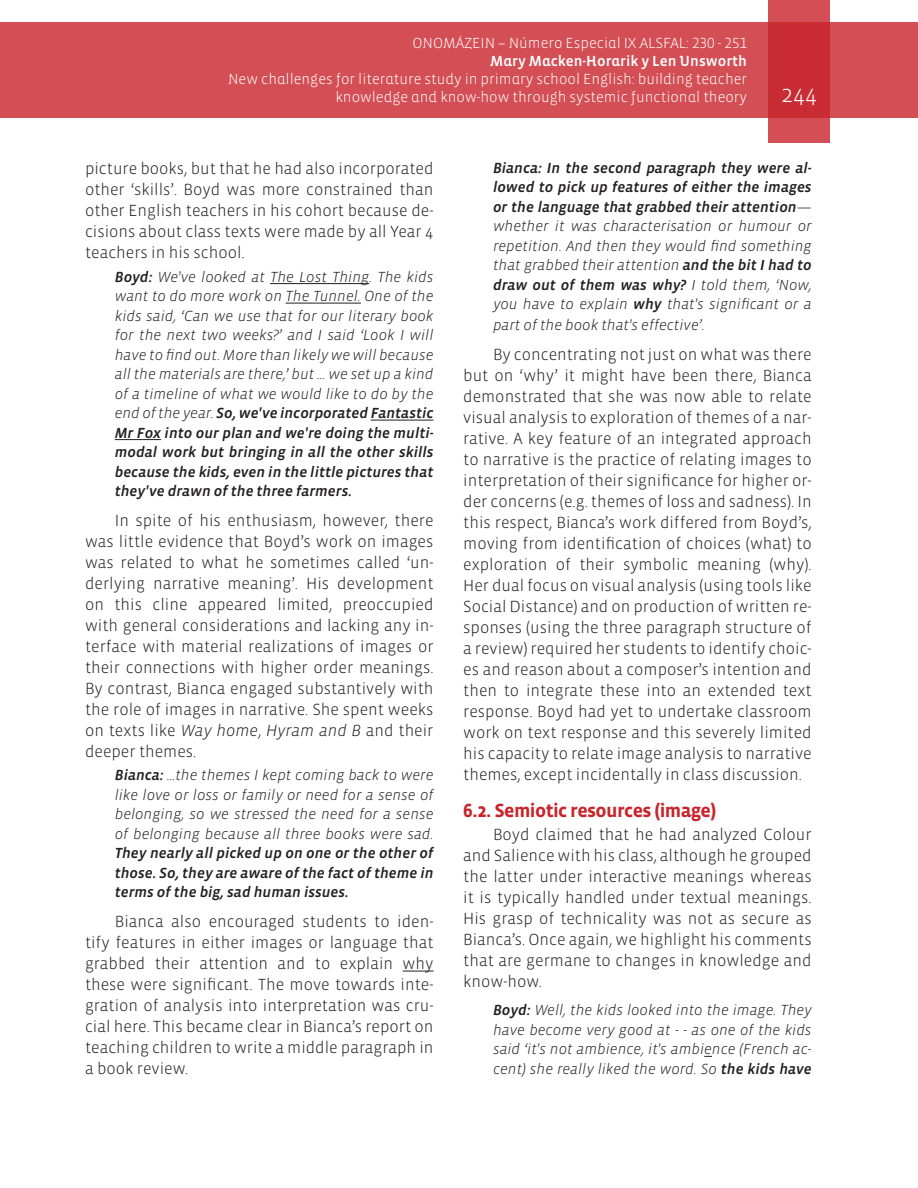
<style>
.page{position:relative;width:918px;height:1188px;background:#fff}
.page>*{position:absolute;margin:0;border:0;box-sizing:border-box;transform-origin:0 0}
.t1{font:300 24px "Vista Sans";color:#fff}
.t2{font:700 19.5px "Vista Sans";letter-spacing:-.03em;color:#c8242b}
.Textos{font:300 16.5px/21px "Vista Sans";color:#231f20;text-align:justify}
.Textos-2{font:italic 300 15px/19.5px "Vista Sans";color:#231f20;text-align:justify}
.t3{font:300 15px/18px "Vista Sans Alt";color:#fff;text-align:right}
.t4{font:15px "Vista Sans Alt Med";color:#fff}
.s1{font-family:"Vista Sans Med";font-weight:400}
.s2{font-style:italic}
.s3{font-style:normal}
</style>
<div class="page">
<div style="left:0;top:23px;width:918px;height:95px;background:#d34f55"></div>
<svg style="left:768px;top:0;width:62px;height:143px;background:#cc373e"></svg>
<hr style="left:270px;top:283px;width:99px;height:1px;background:#231f20">
<hr style="left:286px;top:303px;width:75px;height:1px;background:#231f20">
<hr style="left:371px;top:420px;width:62px;height:1px;background:#231f20">
<hr style="left:115px;top:439px;width:46px;height:1px;background:#231f20">
<hr style="left:403px;top:971px;width:30px;height:1px;background:#231f20">
<p class="t3" style="left:412px;top:35px;width:336px">ONOMÁZEIN – Número Especial IX ALSFAL: 230 - 251</p>
<p class="t4" style="left:490px;top:54px;width:258px">Mary Macken-Horarik y Len Unsworth</p>
<p class="t3" style="left:228px;top:71px;width:520px">New challenges for literature study in primary school English: building teacher knowledge and know-how through systemic functional theory</p>
<h1 class="t1" style="left:781px;top:82px;width:37px">244</h1>
<p class="Textos" style="left:85px;top:158px;width:350px">picture books, but that he had also incorporated other ‘skills’. Boyd was more constrained than other English teachers in his cohort because de&shy;cisions about class texts were made by all Year 4 teachers in his school.</p>
<p class="Textos-2" style="left:115px;top:267px;width:320px"><span class="s1">Boyd:</span> We've looked at The Lost Thing. The kids want to do more work on The Tunnel. One of the kids said, ‘Can we use that for our literary book for the next two weeks?’ and I said ‘Look I will have to find out. More than likely we will because all the materials are there,’ but … we set up a kind of a timeline of what we would like to do by the end of the year. <span class="s1">So, we've incorporated Fantastic Mr Fox into our plan and we're doing the multi&shy;modal work but bringing in all the other skills because the kids, even in the little pictures that they've drawn of the three farmers.</span></p>
<p class="Textos" style="left:85px;top:510px;width:350px;text-indent:30px">In spite of his enthusiasm, however, there was little evidence that Boyd’s work on images was related to what he sometimes called ‘un&shy;derlying narrative meaning’. His development on this cline appeared limited, preoccupied with general considerations and lacking any in&shy;terface with material realizations of images or their connections with higher order meanings.<br>By contrast, Bianca engaged substantively with the role of images in narrative. She spent weeks on texts like <span class="s2">Way home</span>, <span class="s2">Hyram and B</span> and their deeper themes.</p>
<p class="Textos-2" style="left:115px;top:766px;width:320px"><span class="s1">Bianca:</span> …the themes I kept coming back to were like love or loss or family or need for a sense of belonging, so we stressed the need for a sense of belonging because all three books were sad.<br><span class="s1">They nearly all picked up on one or the other of those. So, they are aware of the fact of theme in terms of the big, sad human issues.</span></p>
<p class="Textos" style="left:85px;top:911px;width:350px;text-indent:30px">Bianca also encouraged students to iden&shy;tify features in either images or language that grabbed their attention and to explain why these were significant. The move towards inte&shy;gration of analysis into interpretation was cru&shy;cial here. This became clear in Bianca’s report on teaching children to write a middle paragraph in a book review.</p>
<p class="Textos-2" style="left:493px;top:158px;width:320px"><span class="s1">Bianca: In the second paragraph they were al&shy;lowed to pick up features of either the images or the language that grabbed their attention</span><span class="s3">— </span>whether it was characterisation or humour or repetition. And then they would find something that grabbed their attention <span class="s1">and the bit I had to draw out of them was why?</span> I told them, ‘Now, you have to explain <span class="s1">why</span> that's significant or a</p>
<p class="Textos-2" style="left:493px;top:316px;width:213px">part of the book that's effective’.</p>
<p class="Textos" style="left:463px;top:344px;width:350px;text-indent:30px">By concentrating not just on what was there but on ‘why’ it might have been there, Bianca demonstrated that she was now able to relate visual analysis to exploration of themes of a nar&shy;rative. A key feature of an integrated approach to narrative is the practice of relating images to interpretation of their significance for higher or&shy;der concerns (e.g. themes of loss and sadness). In this respect, Bianca’s work differed from Boyd’s, moving from identification of choices (what) to exploration of their symbolic meaning (why).<br>Her dual focus on visual analysis (using tools like Social Distance) and on production of written re&shy;sponses (using the three paragraph structure of a review) required her students to identify choic&shy;es and reason about a composer’s intention and then to integrate these into an extended text response. Boyd had yet to undertake classroom work on text response and this severely limited his capacity to relate image analysis to narrative themes, except incidentally in class discussion.</p>
<p class="t2" style="left:463px;top:801px;width:255px">6.2. Semiotic resources (image)</p>
<p class="Textos" style="left:463px;top:825px;width:350px;text-indent:30px">Boyd claimed that he had analyzed Colour and Salience with his class, although he grouped the latter under interactive meanings whereas it is typically handled under textual meanings.<br>His grasp of technicality was not as secure as Bianca’s. Once again, we highlight his comments that are germane to changes in knowledge and know-how.</p>
<p class="Textos-2" style="left:493px;top:1001px;width:320px"><span class="s1">Boyd:</span> Well, the kids looked into the image. They have become very good at - - as one of the kids said ‘it's not ambience, it's ambience (French ac&shy;cent) she really liked the word. So <span class="s1">the kids have</span></p>
</div>
